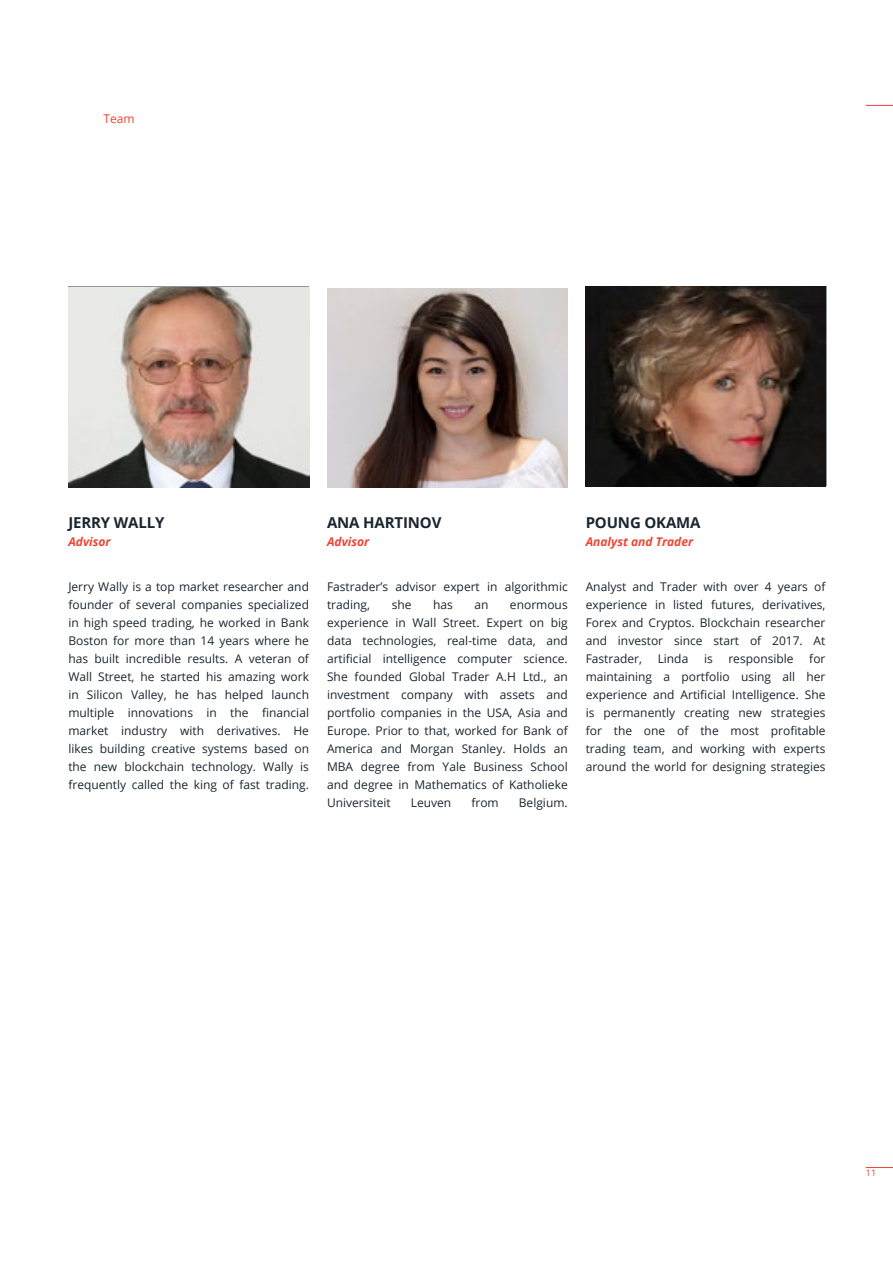
<style>
.page{position:relative;width:893px;height:1263px;background:#fff}
.page>*{position:absolute;margin:0;border:0;box-sizing:border-box;transform-origin:0 0}
.t1{font:700 15px "Open Sans";letter-spacing:-.01em;color:#1b2630}
.t2{font:12px/18px "Open Sans";color:#1b2630;text-align:justify}
.t3{font:italic 700 12px "Open Sans";color:#ef4434}
.t4{font:12px "Open Sans";color:#ef4434}
.t5{font:9px "Open Sans";color:#ef4434}
</style>
<div class="page">
<img style="left:586px;top:286px;width:239px;height:200px">
<img style="left:327px;top:288px;width:241px;height:200px">
<img style="left:69px;top:288px;width:240px;height:200px">
<svg style="left:866px;top:105px;width:27px;height:1px"></svg>
<svg style="left:866px;top:1167px;width:27px;height:1px"></svg>
<p class="t4" style="left:103px;top:110px;width:33px">Team</p>
<p class="t1" style="left:68px;top:512px;width:98px">JERRY WALLY</p>
<p class="t3" style="left:68px;top:533px;width:44px">Advisor</p>
<p class="t2" style="left:68px;top:577px;width:242px">Jerry Wally is a top market researcher and founder of several companies specialized in high speed trading, he worked in Bank Boston for more than 14 years where he has built incredible results. A veteran of Wall Street, he started his amazing work in Silicon Valley, he has helped launch multiple innovations in the financial market industry with derivatives. He likes building creative systems based on the new blockchain technology. Wally is frequently called the king of fast trading.</p>
<p class="t1" style="left:327px;top:512px;width:116px">ANA HARTINOV</p>
<p class="t3" style="left:327px;top:533px;width:44px">Advisor</p>
<p class="t2" style="left:327px;top:577px;width:242px">Fastrader’s advisor expert in algorithmic trading,</p>
<p class="t2" style="left:392px;top:595px;width:21px">she</p>
<p class="t2" style="left:433px;top:595px;width:21px">has</p>
<p class="t2" style="left:474px;top:595px;width:16px">an</p>
<p class="t2" style="left:327px;top:595px;width:242px;text-indent:183px">enormous experience in Wall Street. Expert on big data technologies, real-time data, and artificial intelligence computer science.<br>She founded Global Trader A.H Ltd., an investment company with assets and portfolio companies in the USA, Asia and Europe. Prior to that, worked for Bank of America and Morgan Stanley. Holds an MBA degree from Yale Business School and degree in Mathematics of Katholieke Universiteit</p>
<p class="t2" style="left:411px;top:793px;width:42px">Leuven</p>
<p class="t2" style="left:471px;top:793px;width:29px">from</p>
<p class="t2" style="left:519px;top:793px;width:50px">Belgium.</p>
<p class="t1" style="left:586px;top:512px;width:116px">POUNG OKAMA</p>
<p class="t3" style="left:586px;top:533px;width:109px">Analyst and Trader</p>
<p class="t2" style="left:586px;top:577px;width:241px">Analyst and Trader with over 4 years of experience in listed futures, derivatives, Forex and Cryptos. Blockchain researcher and investor since start of 2017. At Fastrader,</p>
<p class="t2" style="left:586px;top:649px;width:241px;text-indent:224px">for maintaining a portfolio using all her experience and Artificial Intelligence. She is permanently creating new strategies for the one of the most profitable trading team, and working with experts around the world for designing strategies</p>
<p class="t2" style="left:658px;top:649px;width:32px">Linda</p>
<p class="t2" style="left:704px;top:649px;width:10px">is</p>
<p class="t2" style="left:728px;top:649px;width:67px">responsible</p>
<p class="t5" style="left:866px;top:1167px;width:12px">11</p>
</div>
